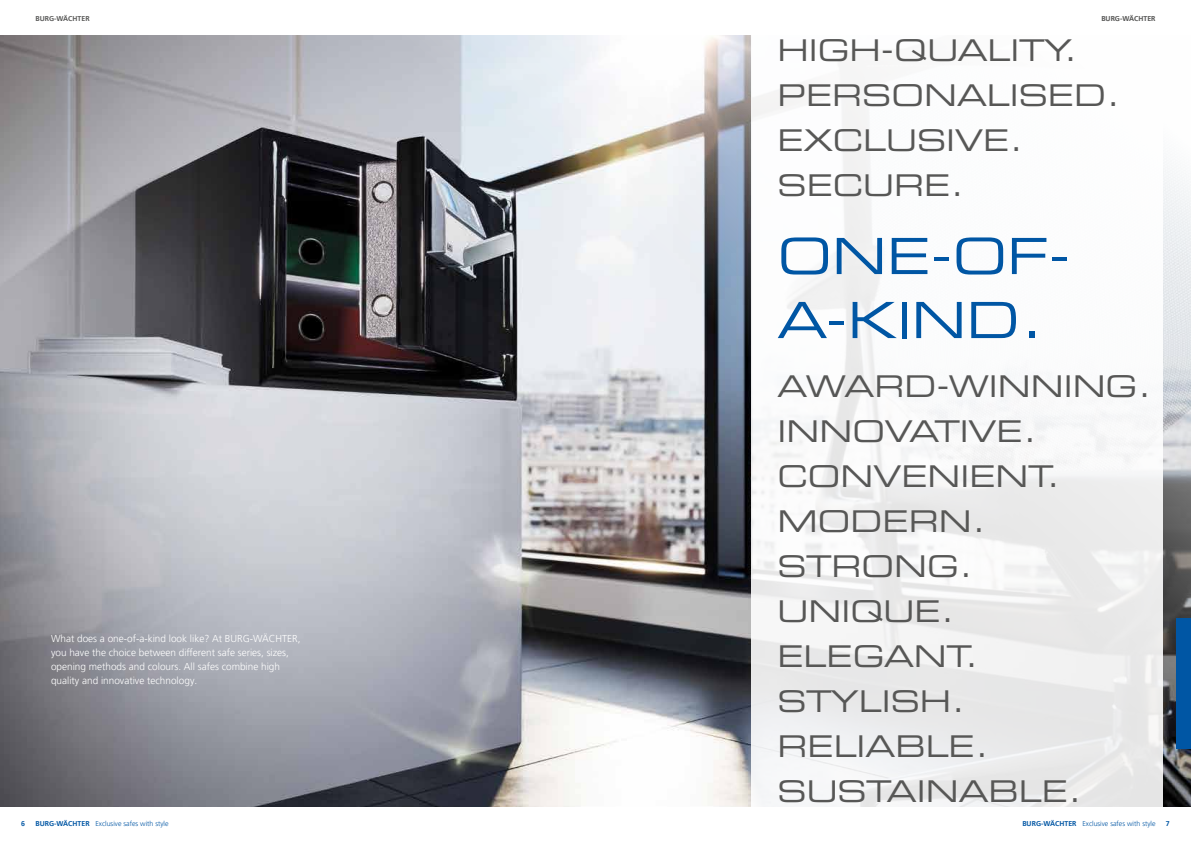
<style>
.page{position:relative;width:1191px;height:842px;background:#fff}
.page>*{position:absolute;margin:0;border:0;box-sizing:border-box;transform-origin:0 0}
.t1{font:50px/64px "Eurostile LT Std Ex 2";color:#0056a4}
.t2{font:30px/45px "Eurostile LT Std Ex 2";color:#575756}
.t3{font:300 10px/14px "Frutiger LT Pro";color:#fff}
.t4{font:300 7px "Frutiger LT Pro";color:#0056a4}
.t5{font:700 7px "Frutiger LT Pro";color:#575756}
.t6{font:700 7px "Frutiger LT Pro";color:#0056a4}
.s1{font-weight:700}
</style>
<div class="page">
<img style="left:0;top:35px;width:1191px;height:771px">
<div style="left:750px;top:0;width:412px;height:814px;background:linear-gradient(to bottom,#fff,#ebebec)"></div>
<div style="left:1176px;top:618px;width:15px;height:130px;background:#0056a4"></div>
<p class="t5" style="left:35px;top:14px;width:56px">BURG-WÄCHTER</p>
<p class="t3" style="left:51px;top:632px;width:251px">What does a one-of-a-kind look like? At BURG-WÄCHTER, you have the choice between different safe series, sizes, opening methods and colours. All safes combine high quality and innovative technology.</p>
<p class="t5" style="left:1101px;top:14px;width:56px">BURG-WÄCHTER</p>
<h2 class="t2" style="left:777px;top:27px;width:344px">HIGH-QUALITY.<br>PERSONALISED.<br>EXCLUSIVE.<br>SECURE.</h2>
<h1 class="t1" style="left:777px;top:223px;width:295px">ONE-OF-<br>A-KIND.</h1>
<h2 class="t2" style="left:777px;top:363px;width:376px">AWARD-WINNING.<br>INNOVATIVE.<br>CONVENIENT.<br>MODERN.<br>STRONG.<br>UNIQUE.<br>ELEGANT.<br>STYLISH.<br>RELIABLE.<br>SUSTAINABLE.</h2>
<p class="t6" style="left:21px;top:820px;width:5px">6</p>
<p class="t4" style="left:35px;top:820px;width:135px"><span class="s1">BURG-WÄCHTER</span> Exclusive safes with style</p>
<p class="t4" style="left:1022px;top:820px;width:135px"><span class="s1">BURG-WÄCHTER</span> Exclusive safes with style</p>
<p class="t6" style="left:1165px;top:820px;width:5px">7</p>
</div>
